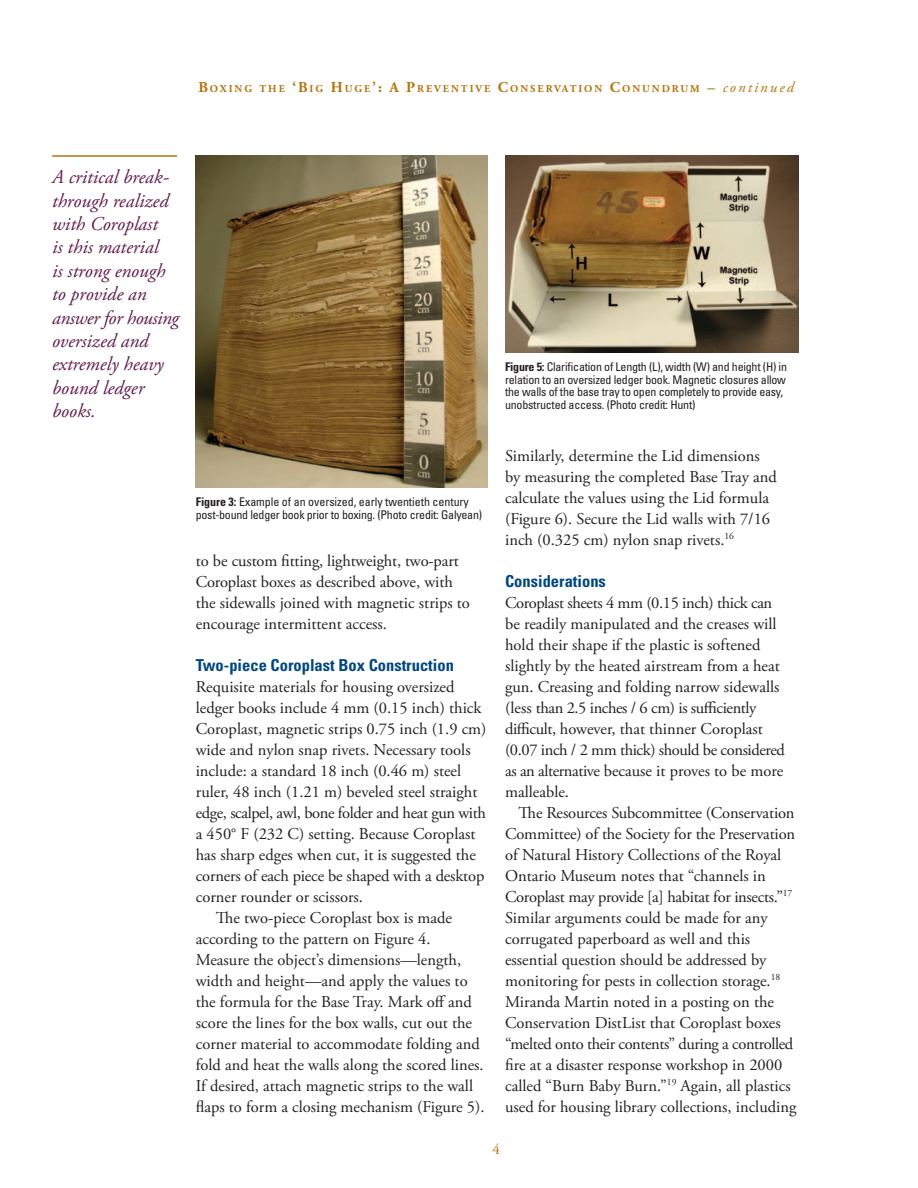
<style>
.page{position:relative;width:918px;height:1188px;background:#fff}
.page>*{position:absolute;margin:0;border:0;box-sizing:border-box;transform-origin:0 0}
.t1{font:italic 19.5px/23.4px "Adobe Garamond Pro";color:#621a4c}
.t2{font:16.5px/21px "Adobe Garamond Pro";color:#231f20}
.t3{font:700 condensed 16.5px "Univers";color:#00477f}
.t4{font:16.5px "Adobe Garamond Pro";letter-spacing:-.025em;color:#231f20}
.t5{font:15px "Adobe Garamond Pro";color:#b3740d}
.t6{font:condensed 12px/12.8px "Univers";letter-spacing:-.02em;color:#231f20}
.t7{font:700 10.5px "Adobe Garamond Pro";letter-spacing:.185em;color:#b3740d}
.s1{font-size:15px}
.s2{font-weight:400;font-style:italic;font-size:15px}
.s3{font-weight:700}
</style>
<div class="page">
<hr style="left:52px;top:155px;width:125px;height:2px;background:#b3740d">
<img style="left:505px;top:155px;width:294px;height:197px">
<img style="left:196px;top:155px;width:291px;height:333px">
<p class="t7" style="left:198px;top:82px;width:597px"><span class="s1">B</span>OXING THE <span class="s1">‘B</span>IG <span class="s1">H</span>UGE<span class="s1">’: A P</span>REVENTIVE <span class="s1">C</span>ONSERVATION <span class="s1">C</span>ONUNDRUM <span class="s1">–</span> <span class="s2">continued</span></p>
<p class="t1" style="left:52px;top:166px;width:128px">A critical break&shy;through realized with Coroplast<br>is this material<br>is strong enough to provide an answer for housing oversized and extremely heavy bound ledger books.</p>
<p class="t6" style="left:196px;top:495px;width:288px"><span class="s3">Figure 3:</span> Example of an oversized, early twentieth century post-bound ledger book prior to boxing. (Photo credit: Galyean)</p>
<p class="t2" style="left:196px;top:551px;width:276px">to be custom fitting, lightweight, two-part Coroplast boxes as described above, with the sidewalls joined with magnetic strips to encourage intermittent access.</p>
<p class="t3" style="left:196px;top:655px;width:260px">Two-piece Coroplast Box Construction</p>
<p class="t2" style="left:196px;top:677px;width:260px">Requisite materials for housing oversized</p>
<p class="t2" style="left:196px;top:698px;width:287px">ledger books include 4 mm (0.15 inch) thick</p>
<p class="t2" style="left:196px;top:719px;width:292px">Coroplast, magnetic strips 0.75 inch (1.9 cm)</p>
<p class="t2" style="left:196px;top:740px;width:276px">wide and nylon snap rivets. Necessary tools</p>
<p class="t2" style="left:196px;top:761px;width:267px">include: a standard 18 inch (0.46 m) steel</p>
<p class="t2" style="left:196px;top:782px;width:283px">ruler, 48 inch (1.21 m) beveled steel straight</p>
<p class="t4" style="left:196px;top:803px;width:292px">edge, scalpel, awl, bone folder and heat gun with</p>
<p class="t2" style="left:196px;top:824px;width:281px">a 450° F (232 C) setting. Because Coroplast</p>
<p class="t2" style="left:196px;top:845px;width:282px">has sharp edges when cut, it is suggested the</p>
<p class="t2" style="left:196px;top:866px;width:290px">corners of each piece be shaped with a desktop</p>
<p class="t2" style="left:196px;top:887px;width:169px">corner rounder or scissors.</p>
<p class="t2" style="left:216px;top:908px;width:238px">The two-piece Coroplast box is made</p>
<p class="t2" style="left:196px;top:929px;width:236px">according to the pattern on Figure 4.</p>
<p class="t2" style="left:196px;top:950px;width:267px">Measure the object’s dimensions—length,</p>
<p class="t2" style="left:196px;top:971px;width:273px">width and height—and apply the values to</p>
<p class="t2" style="left:196px;top:992px;width:278px">the formula for the Base Tray. Mark off and</p>
<p class="t2" style="left:196px;top:1013px;width:278px">score the lines for the box walls, cut out the</p>
<p class="t2" style="left:196px;top:1034px;width:285px">corner material to accommodate folding and</p>
<p class="t2" style="left:196px;top:1055px;width:289px">fold and heat the walls along the scored lines.</p>
<p class="t2" style="left:196px;top:1076px;width:279px">If desired, attach magnetic strips to the wall</p>
<p class="t2" style="left:196px;top:1097px;width:290px">flaps to form a closing mechanism (Figure 5).</p>
<p class="t6" style="left:505px;top:360px;width:283px"><span class="s3">Figure 5:</span> Clarification of Length (L), width (W) and height (H) in relation to an oversized ledger book. Magnetic closures allow the walls of the base tray to open completely to provide easy, unobstructed access. (Photo credit: Hunt)</p>
<p class="t2" style="left:505px;top:446px;width:273px">Similarly, determine the Lid dimensions by measuring the completed Base Tray and calculate the values using the Lid formula (Figure 6). Secure the Lid walls with 7/16 inch (0.325 cm) nylon snap rivets.<sup>16</sup></p>
<p class="t3" style="left:505px;top:571px;width:102px">Considerations</p>
<p class="t2" style="left:505px;top:593px;width:281px">Coroplast sheets 4 mm (0.15 inch) thick can be readily manipulated and the creases will hold their shape if the plastic is softened slightly by the heated airstream from a heat gun. Creasing and folding narrow sidewalls (less than 2.5 inches / 6 cm) is sufficiently difficult, however, that thinner Coroplast (0.07 inch / 2 mm thick) should be considered as an alternative because it proves to be more malleable.</p>
<p class="t2" style="left:505px;top:803px;width:293px;text-indent:14px">The Resources Subcommittee (Conservation Committee) of the Society for the Preservation of Natural History Collections of the Royal Ontario Museum notes that “channels in Coroplast may provide [a] habitat for insects.”<sup>17<br></sup>Similar arguments could be made for any corrugated paperboard as well and this essential question should be addressed by monitoring for pests in collection storage.<sup>18<br></sup>Miranda Martin noted in a posting on the Conservation DistList that Coroplast boxes “melted onto their contents” during a controlled fire at a disaster response workshop in 2000 called “Burn Baby Burn.”<sup>19</sup> Again, all plastics used for housing library collections, including</p>
<p class="t5" style="left:492px;top:1140px;width:9px">4</p>
</div>
